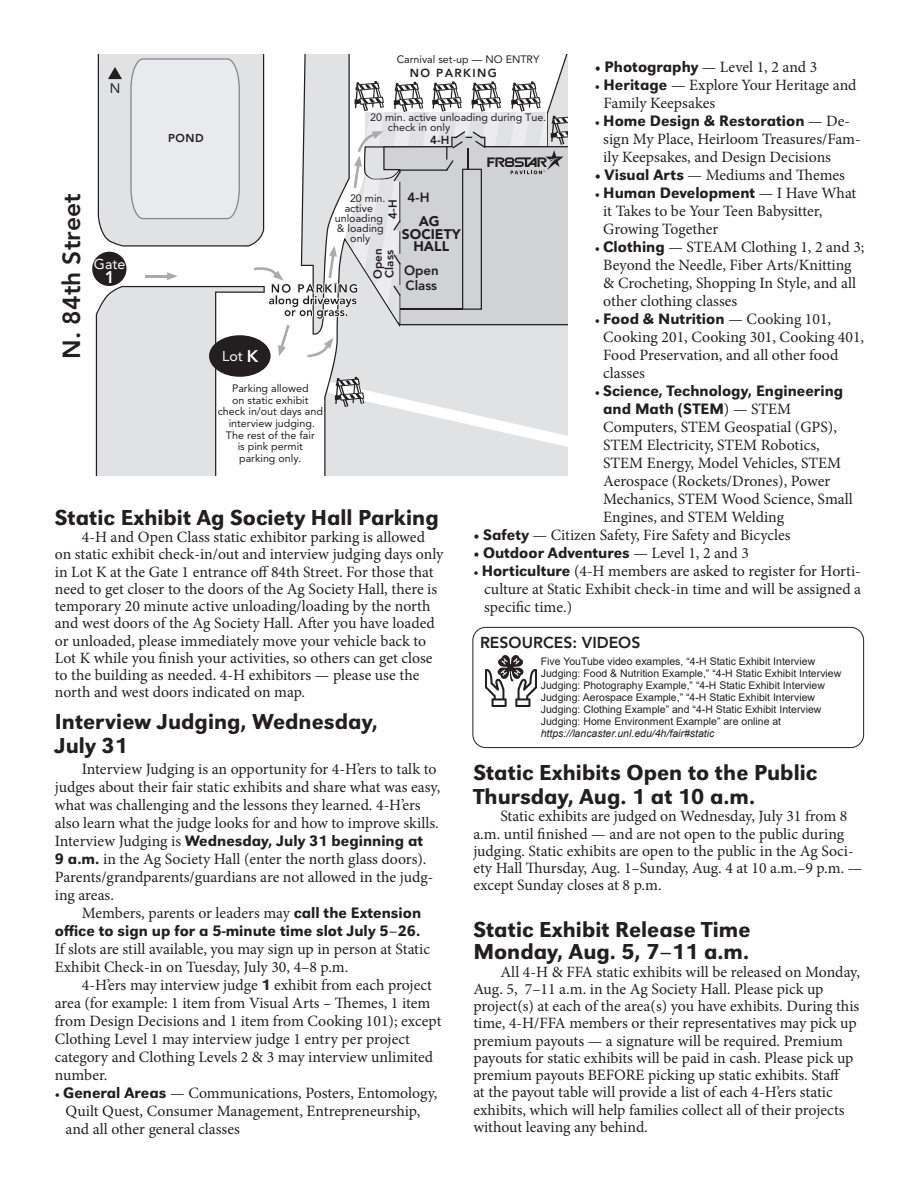
<style>
.page{position:relative;width:918px;height:1188px;background:#fff}
.page>*{position:absolute;margin:0;border:0;box-sizing:border-box;transform-origin:0 0}
.t1{font:800 24.6px "Avenir LT Std";color:#231f20}
.Subhead_--_UNL_Toolbox{font:500 22.5px/24px "URW Grotesk";color:#231f20}
.t2{font:800 16.8px "Avenir LT Std";color:#fff}
.Body_text_--_UNL_Toolbox{font:15.75px/17.2px "Minion Pro";letter-spacing:-.005em;color:#231f20}
.Bullets_indented{font:15.75px/18px "Minion Pro";letter-spacing:-.005em;color:#231f20}
.Bullets_indented-2{font:500 15.75px "URW Grotesk";color:#231f20}
.Subhead_2_4H{font:800 15.75px "Avenir LT Std";color:#231f20}
.t3{font:14.25px/12.5px "Avenir LT Std";color:#231f20}
.t4{font:14.25px "Avenir LT Std";color:#fff}
.t5{font:900 13.8px/12.8px "Avenir LT Std";color:#231f20;text-align:center}
.t6{font:13.65px "Avenir LT Std";color:#231f20}
.t7{font:800 13.35px/14.2px "Avenir LT Std";color:#231f20}
.t8{font:800 11.7px "Avenir LT Std";letter-spacing:.12em;color:#231f20}
.t9{font:800 11.7px/11.7px "Avenir LT Std";color:#231f20}
.t10{font:800 11.7px "Avenir LT Std";letter-spacing:.06em;color:#231f20}
.t11{font:800 11.4px "Avenir LT Std";color:#231f20}
.t12{font:10.65px/11.7px "Avenir LT Std";color:#231f20}
.t13{font:10.5px/12px "Arial";color:#231f20}
.s1{font-family:"URW Grotesk";font-weight:500}
.s2{font-size:13.5px}
.s3{font-family:"Minion Pro";font-weight:400}
.s4{font-weight:800;font-size:16.8px}
.s5{font-style:italic}
</style>
<div class="page">
<div style="left:473px;top:627px;width:391px;height:121px;border:1px solid #231f20;border-radius:13px"></div>
<img style="left:485px;top:655px;width:51px;height:52px">
<svg style="left:92px;top:54px;width:476px;height:421px;fill:#e1e2e4"></svg>
<svg style="left:301px;top:54px;width:267px;height:27px"></svg>
<div style="left:209px;top:335px;width:62px;height:42px;background:#231f20;border-radius:50%"></div>
<div style="left:130px;top:58px;width:110px;height:161px;background:#e9eaeb"></div>
<div style="left:92px;top:252px;width:35px;height:34px;background:#231f20;border-radius:50%"></div>
<svg style="left:167px;top:272px;width:11px;height:8px"></svg>
<hr style="left:145px;top:275px;width:27px;height:3px;background:#aaabaf">
<svg style="left:108px;top:67px;width:14px;height:12px"></svg>
<svg style="left:328px;top:377px;width:240px;height:70px;background:#e1e2e4"></svg>
<svg style="left:254px;top:81px;width:314px;height:276px"></svg>
<p class="t12" style="left:397px;top:53px;width:144px">Carnival set-up — NO ENTRY</p>
<p class="Bullets_indented" style="left:595px;top:58px;width:224px">• <span class="s1">Photography</span> — Level 1, 2 and 3</p>
<p class="Bullets_indented" style="left:604px;top:76px;width:254px;text-indent:-9px"><span class="s2">•</span> <span class="s1">Heritage</span> — Explore Your Heritage and<br>Family Keepsakes</p>
<p class="Bullets_indented" style="left:603px;top:112px;width:259px;text-indent:-8px"><span class="s2">•</span> <span class="s1">Home Design &amp; Restoration</span> — De&shy;sign My Place, Heirloom Treasures/Fam&shy;ily Keepsakes, and Design Decisions</p>
<p class="Bullets_indented" style="left:595px;top:166px;width:252px">• <span class="s1">Visual Arts</span> — Mediums and Themes</p>
<p class="Bullets_indented" style="left:603px;top:184px;width:255px;text-indent:-8px"><span class="s2">•</span> <span class="s1">Human Development</span> — I Have What it Takes to be Your Teen Babysitter,<br>Growing Together</p>
<p class="Bullets_indented" style="left:603px;top:238px;width:263px;text-indent:-8px"><span class="s2">•</span> <span class="s1">Clothing</span> — STEAM Clothing 1, 2 and 3; Beyond the Needle, Fiber Arts/Knitting &amp; Crocheting, Shopping In Style, and all other clothing classes</p>
<p class="Bullets_indented" style="left:603px;top:310px;width:262px;text-indent:-8px"><span class="s2">•</span> <span class="s1">Food &amp; Nutrition</span> — Cooking 101,<br>Cooking 201, Cooking 301, Cooking 401,<br>Food Preservation, and all other food classes</p>
<p class="Bullets_indented" style="left:603px;top:382px;width:251px;text-indent:-8px"><span class="s2">•</span> <span class="s1">Science, Technology, Engineering and Math (STEM</span>) — STEM<br>Computers, STEM Geospatial (GPS),<br>STEM Electricity, STEM Robotics,<br>STEM Energy, Model Vehicles, STEM<br>Aerospace (Rockets/Drones), Power<br>Mechanics, STEM Wood Science, Small<br>Engines, and STEM Welding</p>
<p class="Bullets_indented" style="left:473px;top:526px;width:319px">• <span class="s1">Safety</span> — Citizen Safety, Fire Safety and Bicycles</p>
<p class="Bullets_indented-2" style="left:473px;top:544px;width:277px"><span class="s3">•</span> Outdoor Adventures <span class="s3">— Level 1, 2 and 3</span></p>
<p class="Bullets_indented" style="left:484px;top:562px;width:379px;text-align:justify;text-indent:-11px"><span class="s2">•</span> <span class="s1">Horticulture</span> (4-H members are asked to register for Horti&shy;culture at Static Exhibit check-in time and will be assigned a specific time.)</p>
<p class="t8" style="left:410px;top:66px;width:89px">NO PARKING</p>
<p class="t6" style="left:110px;top:81px;width:12px">N</p>
<p class="t12" style="left:388px;top:113px;width:160px;line-height:10.1px;text-indent:-18px">20 min. active unloading during Tue. check in only</p>
<p class="t11" style="left:168px;top:132px;width:37px">POND</p>
<p class="t10" style="left:430px;top:133px;width:21px">4-H</p>
<p class="t7" style="left:408px;top:190px;width:23px">4-H</p>
<p class="t1" style="left:57px;top:359px;width:167px;rotate:-90deg">N. 84th Street</p>
<p class="t12" style="left:350px;top:193px;width:37px">20 min.</p>
<p class="t12" style="left:345px;top:203px;width:30px">active</p>
<p class="t12" style="left:335px;top:213px;width:50px">unloading</p>
<p class="t12" style="left:337px;top:223px;width:48px">&amp; loading</p>
<p class="t12" style="left:350px;top:233px;width:22px">only</p>
<p class="t10" style="left:386px;top:219px;width:21px;rotate:-90deg">4-H</p>
<p class="t5" style="left:402px;top:215px;width:60px">AG<br>SOCIETY<br>HALL</p>
<p class="t3" style="left:586px;top:219px;width:38px">Court<br>Yard</p>
<p class="t9" style="left:372px;top:279px;width:32px;rotate:-90deg">Open<br>Class</p>
<p class="t4" style="left:94px;top:255px;width:33px">Gate</p>
<p class="t2" style="left:105px;top:267px;width:11px">1</p>
<p class="t7" style="left:404px;top:264px;width:36px">Open<br>Class</p>
<p class="t4" style="left:222px;top:347px;width:38px">Lot <span class="s4">K</span></p>
<p class="t12" style="left:218px;top:382px;width:107px;text-align:center">Parking allowed<br>on static exhibit check in/out days and interview judging.<br>The rest of the fair<br>is pink permit<br>parking only.</p>
<p class="Subhead_--_UNL_Toolbox" style="left:55px;top:505px;width:385px">Static Exhibit Ag Society Hall Parking</p>
<p class="Body_text_--_UNL_Toolbox" style="left:55px;top:528px;width:390px;text-indent:27px">4-H and Open Class static exhibitor parking is allowed on static exhibit check-in/out and interview judging days only in Lot K at the Gate 1 entrance off 84th Street. For those that need to get closer to the doors of the Ag Society Hall, there is temporary 20 minute active unloading/loading by the north and west doors of the Ag Society Hall. After you have loaded or unloaded, please immediately move your vehicle back to Lot K while you finish your activities, so others can get close to the building as needed. 4-H exhibitors — please use the north and west doors indicated on map.</p>
<p class="Subhead_--_UNL_Toolbox" style="left:55px;top:710px;width:324px">Interview Judging, Wednesday,<br>July 31</p>
<p class="Body_text_--_UNL_Toolbox" style="left:55px;top:760px;width:387px;line-height:18px;text-indent:27px">Interview Judging is an opportunity for 4-H’ers to talk to judges about their fair static exhibits and share what was easy, what was challenging and the lessons they learned. 4-H’ers also learn what the judge looks for and how to improve skills.<br>Interview Judging is <span class="s1">Wednesday, July 31 beginning at<br>9 a.m.</span> in the Ag Society Hall (enter the north glass doors).<br>Parents/grandparents/guardians are not allowed in the judg&shy;ing areas.</p>
<p class="Body_text_--_UNL_Toolbox" style="left:55px;top:904px;width:377px;line-height:18px;text-indent:27px">Members, parents or leaders may <span class="s1">call the Extension office to sign up for a 5-minute time slot July 5–26.<br></span>If slots are still available, you may sign up in person at Static Exhibit Check-in on Tuesday, July 30, 4–8 p.m.</p>
<p class="Body_text_--_UNL_Toolbox" style="left:55px;top:976px;width:388px;line-height:18px;text-indent:27px">4-H’ers may interview judge <span class="s1">1</span> exhibit from each project area (for example: 1 item from Visual Arts – Themes, 1 item from Design Decisions and 1 item from Cooking 101); except Clothing Level 1 may interview judge 1 entry per project category and Clothing Levels 2 &amp; 3 may interview unlimited number.</p>
<p class="Bullets_indented" style="left:66px;top:1084px;width:373px;text-indent:-11px"><span class="s2">•</span> <span class="s1">General Areas</span> — Communications, Posters, Entomology,<br>Quilt Quest, Consumer Management, Entrepreneurship, and all other general classes</p>
<p class="Subhead_2_4H" style="left:480px;top:633px;width:162px">RESOURCES: VIDEOS</p>
<p class="t13" style="left:541px;top:655px;width:302px">Five YouTube video examples, “4-H Static Exhibit Interview Judging: Food &amp; Nutrition Example,” “4-H Static Exhibit Interview Judging: Photography Example,” “4-H Static Exhibit Interview Judging: Aerospace Example,” “4-H Static Exhibit Interview Judging: Clothing Example” and “4-H Static Exhibit Interview Judging: Home Environment Example” are online at <span class="s5">https://lancaster.unl.edu/4h/fair#static</span></p>
<p class="Subhead_--_UNL_Toolbox" style="left:473px;top:760px;width:345px">Static Exhibits Open to the Public<br>Thursday, Aug. 1 at 10 a.m.</p>
<p class="Body_text_--_UNL_Toolbox" style="left:473px;top:808px;width:391px;text-indent:27px">Static exhibits are judged on Wednesday, July 31 from 8 a.m. until finished — and are not open to the public during judging. Static exhibits are open to the public in the Ag Soci&shy;ety Hall Thursday, Aug. 1–Sunday, Aug. 4 at 10 a.m.–9 p.m. — except Sunday closes at 8 p.m.</p>
<p class="Subhead_--_UNL_Toolbox" style="left:473px;top:918px;width:279px;line-height:22.5px">Static Exhibit Release Time<br>Monday, Aug. 5, 7–11 a.m.</p>
<p class="Body_text_--_UNL_Toolbox" style="left:473px;top:963px;width:388px;text-indent:27px">All 4-H &amp; FFA static exhibits will be released on Monday, Aug. 5, 7–11 a.m. in the Ag Society Hall. Please pick up project(s) at each of the area(s) you have exhibits. During this time, 4-H/FFA members or their representatives may pick up premium payouts — a signature will be required. Premium payouts for static exhibits will be paid in cash. Please pick up premium payouts BEFORE picking up static exhibits. Staff<br>at the payout table will provide a list of each 4-H’ers static exhibits, which will help families collect all of their projects without leaving any behind.</p>
</div>
